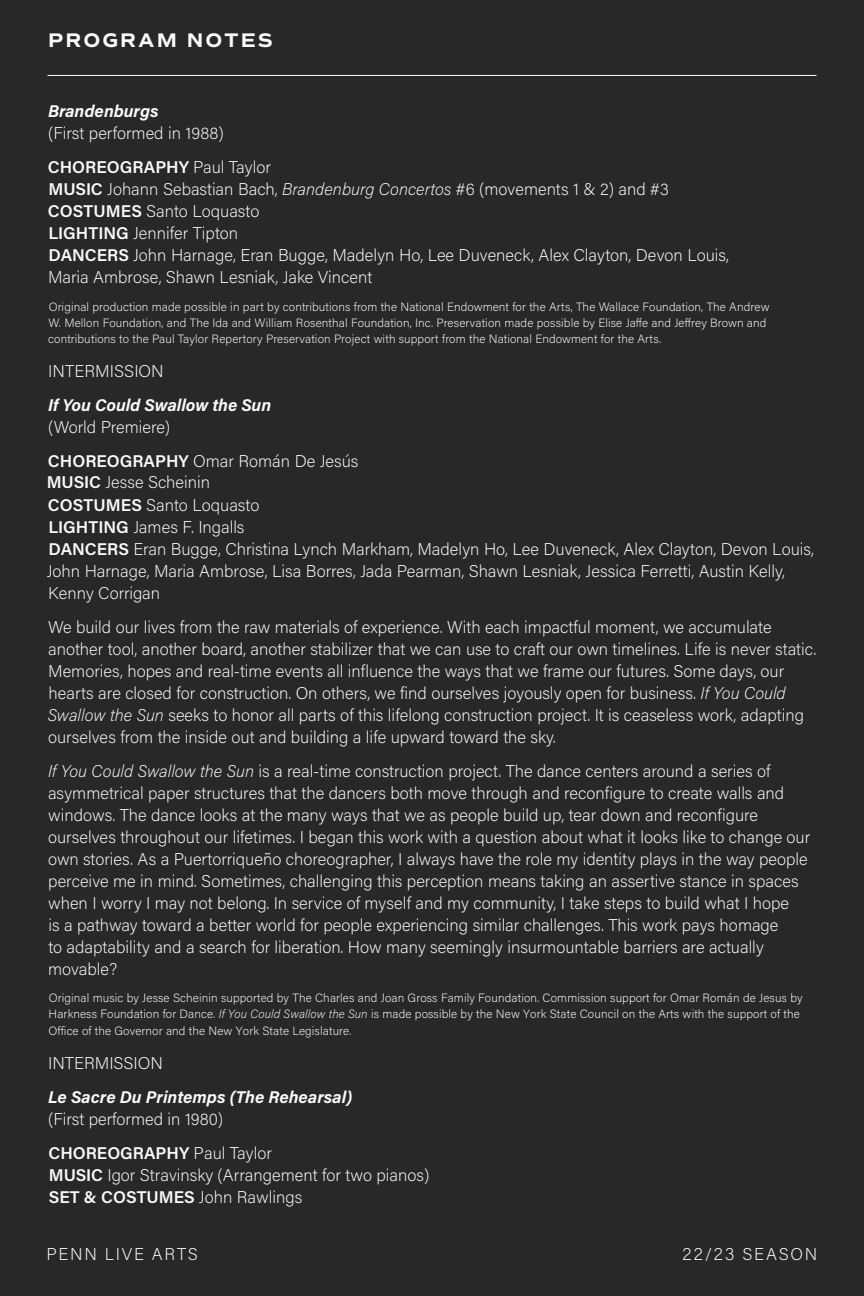
<style>
.page{position:relative;width:864px;height:1296px;background:#292829}
.page>*{position:absolute;margin:0;border:0;box-sizing:border-box;transform-origin:0 0}
.t1{font:700 20px "Commuters Sans";letter-spacing:.1em;color:#fafafa}
.t2{font:200 17px/22px "Acumin Pro";color:#fafafa}
.t3{font:italic 700 17px "Acumin Pro";color:#fafafa}
.t4{font:200 17px "Acumin Pro";letter-spacing:.1em;color:#fcfcfc}
.t5{font:200 12px/16px "Acumin Pro";letter-spacing:.01em;color:#fafafa}
.s1{font-weight:600}
.s2{font-style:italic}
</style>
<div class="page">
<hr style="left:48px;top:75px;width:768px;height:1px;background:#fafafa">
<p class="t1" style="left:48px;top:28px;width:226px">PROGRAM NOTES</p>
<p class="t3" style="left:48px;top:99px;width:112px">Brandenburgs</p>
<p class="t2" style="left:48px;top:116px;width:224px;line-height:33.8px">(First performed in 1988)<br><span class="s1">CHOREOGRAPHY</span> Paul Taylor</p>
<p class="t2" style="left:48px;top:178px;width:683px"><span class="s1">MUSIC</span> Johann Sebastian Bach, <span class="s2">Brandenburg Concertos</span> #6 (movements 1 &amp; 2) and #3<br><span class="s1">COSTUMES</span> Santo Loquasto<br><span class="s1">LIGHTING</span> Jennifer Tipton<br><span class="s1">DANCERS</span> John Harnage, Eran Bugge, Madelyn Ho, Lee Duveneck, Alex Clayton, Devon Louis, Maria Ambrose, Shawn Lesniak, Jake Vincent</p>
<p class="t5" style="left:48px;top:298px;width:723px">Original production made possible in part by contributions from the National Endowment for the Arts, The Wallace Foundation, The Andrew<br>W. Mellon Foundation, and The Ida and William Rosenthal Foundation, Inc. Preservation made possible by Elise Jaffe and Jeffrey Brown and contributions to the Paul Taylor Repertory Preservation Project with support from the National Endowment for the Arts.</p>
<p class="t2" style="left:48px;top:360px;width:117px">INTERMISSION</p>
<p class="t3" style="left:48px;top:393px;width:225px">If You Could Swallow the Sun</p>
<p class="t2" style="left:48px;top:410px;width:312px;line-height:33.8px">(World Premiere)<br><span class="s1">CHOREOGRAPHY</span> Omar Román De Jesús</p>
<p class="t2" style="left:47px;top:470px;width:769px"><span class="s1">MUSIC</span> Jesse Scheinin<br><span class="s1">COSTUMES</span> Santo Loquasto<br><span class="s1">LIGHTING</span> James F. Ingalls<br><span class="s1">DANCERS</span> Eran Bugge, Christina Lynch Markham, Madelyn Ho, Lee Duveneck, Alex Clayton, Devon Louis, John Harnage, Maria Ambrose, Lisa Borres, Jada Pearman, Shawn Lesniak, Jessica Ferretti, Austin Kelly, Kenny Corrigan</p>
<p class="t2" style="left:48px;top:615px;width:770px">We build our lives from the raw materials of experience. With each impactful moment, we accumulate another tool, another board, another stabilizer that we can use to craft our own timelines. Life is never static.<br>Memories, hopes and real-time events all influence the ways that we frame our futures. Some days, our hearts are closed for construction. On others, we find ourselves joyously open for business. <span class="s2">If You Could Swallow the Sun</span> seeks to honor all parts of this lifelong construction project. It is ceaseless work, adapting ourselves from the inside out and building a life upward toward the sky.</p>
<p class="t2" style="left:48px;top:759px;width:764px"><span class="s2">If You Could Swallow the Sun</span> is a real-time construction project. The dance centers around a series of asymmetrical paper structures that the dancers both move through and reconfigure to create walls and windows. The dance looks at the many ways that we as people build up, tear down and reconfigure ourselves throughout our lifetimes. I began this work with a question about what it looks like to change our own stories. As a Puertorriqueño choreographer, I always have the role my identity plays in the way people perceive me in mind. Sometimes, challenging this perception means taking an assertive stance in spaces when I worry I may not belong. In service of myself and my community, I take steps to build what I hope<br>is a pathway toward a better world for people experiencing similar challenges. This work pays homage<br>to adaptability and a search for liberation. How many seemingly insurmountable barriers are actually movable?</p>
<p class="t5" style="left:49px;top:989px;width:755px">Original music by Jesse Scheinin supported by The Charles and Joan Gross Family Foundation. Commission support for Omar Román de Jesus by<br>Harkness Foundation for Dance. <span class="s2">If You Could Swallow the Sun</span> is made possible by the New York State Council on the Arts with the support of the<br>Office of the Governor and the New York State Legislature.</p>
<p class="t2" style="left:48px;top:1051px;width:116px">INTERMISSION</p>
<p class="t3" style="left:48px;top:1085px;width:306px">Le Sacre Du Printemps (The Rehearsal)</p>
<p class="t2" style="left:48px;top:1101px;width:225px;line-height:33.8px">(First performed in 1980)<br><span class="s1">CHOREOGRAPHY</span> Paul Taylor</p>
<p class="t2" style="left:49px;top:1163px;width:382px"><span class="s1">MUSIC</span> Igor Stravinsky (Arrangement for two pianos)<br><span class="s1">SET &amp; COSTUMES</span> John Rawlings</p>
<p class="t4" style="left:47px;top:1242px;width:153px">PENN LIVE ARTS</p>
<p class="t4" style="left:683px;top:1242px;width:136px">22/23 SEASON</p>
</div>
